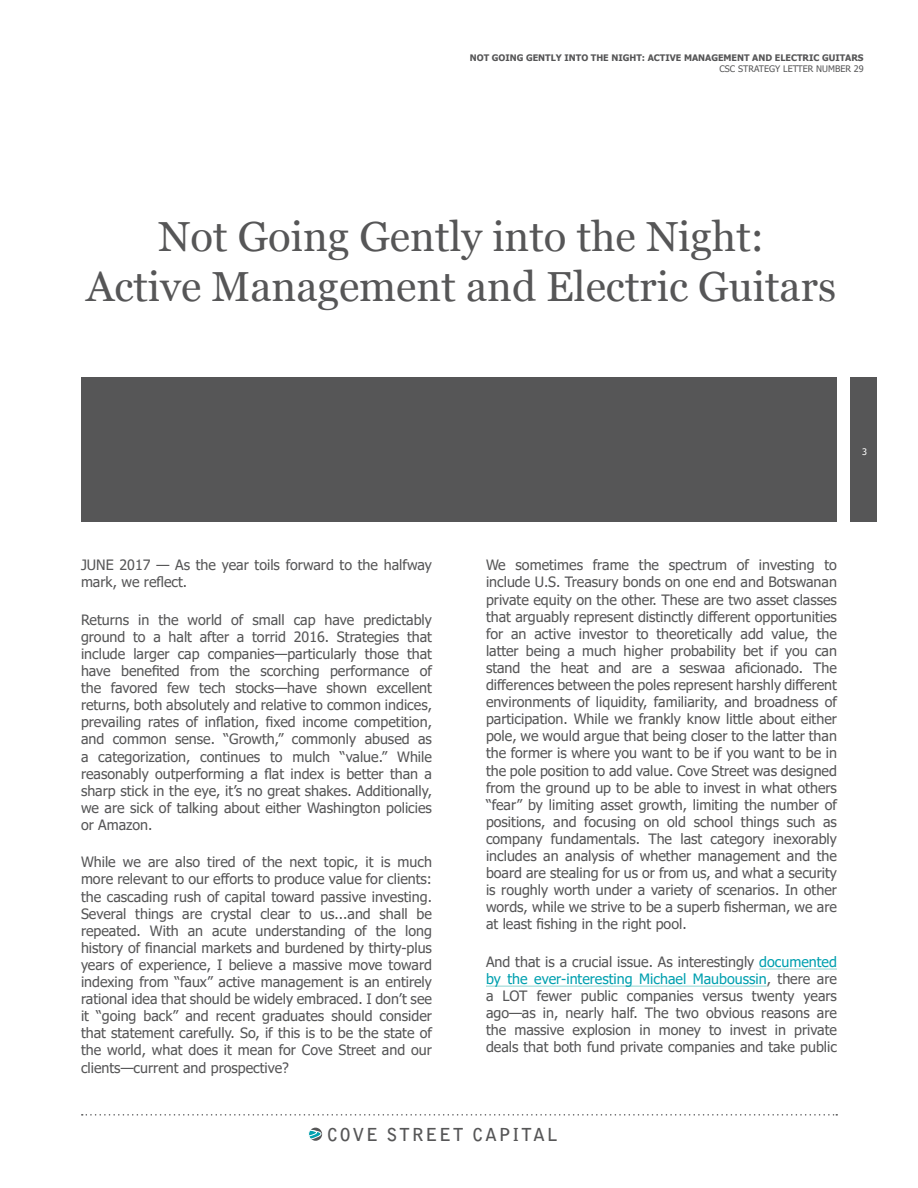
<style>
.page{position:relative;width:918px;height:1188px;background:#fff}
.page>*{position:absolute;margin:0;border:0;box-sizing:border-box;transform-origin:0 0}
.t1{font:42px/50.4px "Vani";color:#565657;text-align:center}
.t2{font:700 17.85px "Bell Gothic Std";letter-spacing:.1em;color:#565657}
.t3{font:14.25px/17.1px "Tahoma";color:#565657;text-align:justify}
.t4{font:700 9px "Tahoma";color:#565657}
.t5{font:9px "Tahoma";color:#565657}
.t6{font:9px "Tahoma";color:#fff}
.s1{color:#00a0af}
</style>
<div class="page">
<div style="left:81px;top:377px;width:756px;height:145px;background:#565657"></div>
<hr style="left:759px;top:969px;width:78px;height:1px;background:#8ed3d0">
<hr style="left:486px;top:986px;width:281px;height:1px;background:#8ed3d0">
<svg style="left:308px;top:1129px;width:14px;height:11px"></svg>
<svg style="left:82px;top:1114px;width:755px;height:2px"></svg>
<div style="left:850px;top:377px;width:28px;height:145px;background:#565657"></div>
<p class="t4" style="left:470px;top:51px;width:395px">NOT GOING GENTLY INTO THE NIGHT: ACTIVE MANAGEMENT AND ELECTRIC GUITARS</p>
<p class="t5" style="left:720px;top:62px;width:146px">CSC STRATEGY LETTER NUMBER 29</p>
<h1 class="t1" style="left:86px;top:211px;width:751px">Not Going Gently into the Night:<br>Active Management and Electric Guitars</h1>
<p class="t6" style="left:862px;top:445px;width:6px">3</p>
<p class="t3" style="left:81px;top:557px;width:353px">JUNE 2017 — As the year toils forward to the halfway mark, we reflect.</p>
<p class="t3" style="left:81px;top:612px;width:353px">Returns in the world of small cap have predictably ground to a halt after a torrid 2016. Strategies that include larger cap companies—particularly those that have benefited from the scorching performance of the favored few tech stocks—have shown excellent returns, both absolutely and relative to common indices, prevailing rates of inflation, fixed income competition, and common sense. “Growth,” commonly abused as a categorization, continues to mulch “value.” While reasonably outperforming a flat index is better than a sharp stick in the eye, it’s no great shakes. Additionally, we are sick of talking about either Washington policies or Amazon.</p>
<p class="t3" style="left:81px;top:854px;width:353px">While we are also tired of the next topic, it is much more relevant to our efforts to produce value for clients: the cascading rush of capital toward passive investing.<br>Several things are crystal clear to us...and shall be repeated. With an acute understanding of the long history of financial markets and burdened by thirty-plus years of experience, I believe a massive move toward indexing from “faux” active management is an entirely rational idea that should be widely embraced. I don’t see it “going back” and recent graduates should consider that statement carefully. So, if this is to be the state of the world, what does it mean for Cove Street and our clients—current and prospective?</p>
<p class="t3" style="left:486px;top:557px;width:353px">We sometimes frame the spectrum of investing to include U.S. Treasury bonds on one end and Botswanan private equity on the other. These are two asset classes that arguably represent distinctly different opportunities for an active investor to theoretically add value, the latter being a much higher probability bet if you can stand the heat and are a seswaa aficionado. The differences between the poles represent harshly different environments of liquidity, familiarity, and broadness of participation. While we frankly know little about either pole, we would argue that being closer to the latter than the former is where you want to be if you want to be in the pole position to add value. Cove Street was designed from the ground up to be able to invest in what others “fear” by limiting asset growth, limiting the number of positions, and focusing on old school things such as company fundamentals. The last category inexorably includes an analysis of whether management and the board are stealing for us or from us, and what a security is roughly worth under a variety of scenarios. In other words, while we strive to be a superb fisherman, we are at least fishing in the right pool.</p>
<p class="t3" style="left:486px;top:954px;width:353px">And that is a crucial issue. As interestingly <span class="s1">documented by the ever-interesting Michael Mauboussin</span>, there are a LOT fewer public companies versus twenty years ago—as in, nearly half. The two obvious reasons are the massive explosion in money to invest in private deals that both fund private companies and take public</p>
<p class="t2" style="left:327px;top:1124px;width:232px">COVE STREET CAPITAL</p>
</div>
